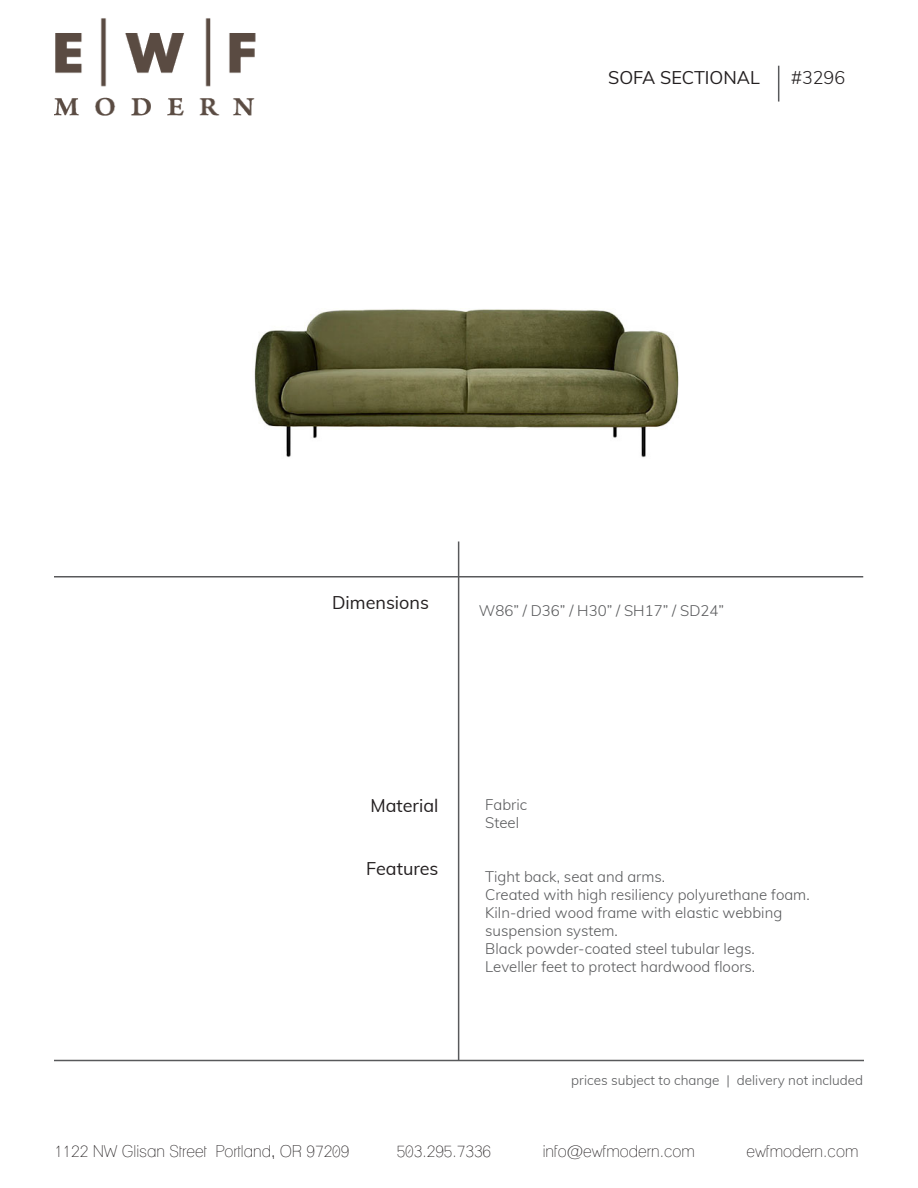
<style>
.page{position:relative;width:918px;height:1188px;background:#fff}
.page>*{position:absolute;margin:0;border:0;box-sizing:border-box;transform-origin:0 0}
.t1{font:18px "Muli";color:#231f20}
.t2{font:300 18px "Muli";color:#231f20}
.t3{font:condensed 16.5px "Lane";color:#231f20}
.t4{font:300 15px/18px "Muli";color:#58595b}
.t5{font:300 13.5px "Muli";color:#58595b}
</style>
<div class="page">
<img style="left:254px;top:309px;width:425px;height:149px">
<img style="left:54px;top:18px;width:202px;height:98px">
<hr style="left:54px;top:1060px;width:810px;height:1px;background:#58595b">
<hr style="left:54px;top:576px;width:809px;height:2px;background:#58595b">
<hr style="left:458px;top:541px;width:1px;height:520px;background:#58595b">
<hr style="left:778px;top:66px;width:1px;height:36px;background:#58595b">
<p class="t1" style="left:608px;top:64px;width:153px">SOFA SECTIONAL</p>
<p class="t2" style="left:791px;top:65px;width:56px">#3296</p>
<p class="t1" style="left:332px;top:590px;width:98px">Dimensions</p>
<p class="t4" style="left:479px;top:601px;width:247px">W86” / D36” / H30” / SH17” / SD24”</p>
<p class="t1" style="left:370px;top:792px;width:70px">Material</p>
<p class="t1" style="left:366px;top:855px;width:74px">Features</p>
<p class="t4" style="left:485px;top:795px;width:43px">Fabric</p>
<p class="t4" style="left:485px;top:813px;width:35px">Steel</p>
<p class="t4" style="left:485px;top:867px;width:182px">Tight back, seat and arms.</p>
<p class="t4" style="left:485px;top:885px;width:326px">Created with high resiliency polyurethane foam.</p>
<p class="t4" style="left:485px;top:903px;width:299px">Kiln-dried wood frame with elastic webbing suspension system.</p>
<p class="t4" style="left:485px;top:939px;width:271px">Black powder-coated steel tubular legs.</p>
<p class="t4" style="left:485px;top:957px;width:272px">Leveller feet to protect hardwood floors.</p>
<p class="t5" style="left:571px;top:1071px;width:293px">prices subject to change | delivery not included</p>
<p class="t3" style="left:54px;top:1141px;width:297px">1122 NW Glisan Street Portland, OR 97209</p>
<p class="t3" style="left:397px;top:1141px;width:96px">503.295.7336</p>
<p class="t3" style="left:543px;top:1141px;width:154px">info@ewfmodern.com</p>
<p class="t3" style="left:747px;top:1141px;width:113px">ewfmodern.com</p>
</div>
